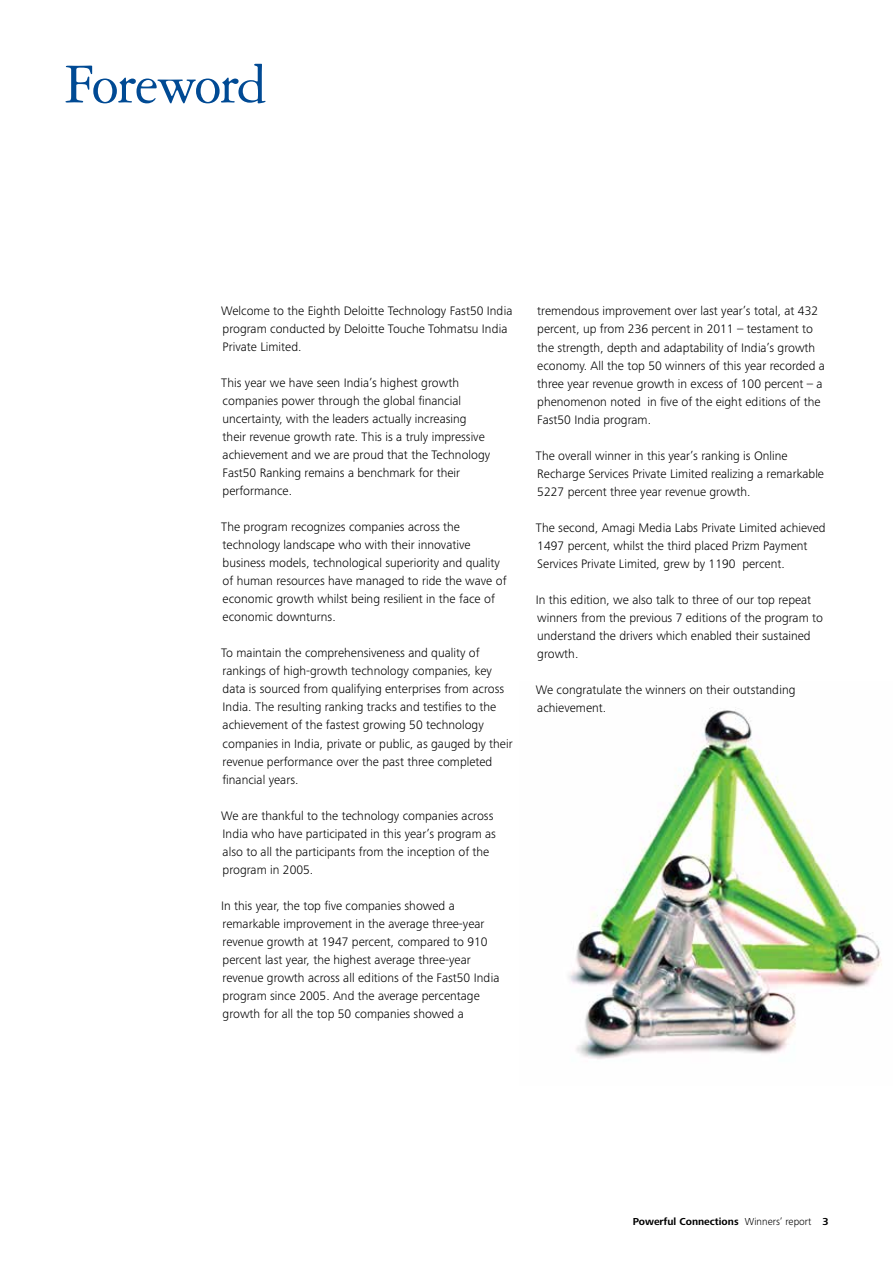
<style>
.page{position:relative;width:893px;height:1263px;background:#fff}
.page>*{position:absolute;margin:0;border:0;box-sizing:border-box;transform-origin:0 0}
.t1{font:60px "Garamond 3 LT Std";letter-spacing:-.035em;color:#004a94}
.t2{font:300 12.75px/18px "Frutiger Next Pro";color:#000}
.t3{font:700 10.5px "Frutiger Next Pro";color:#000}
.s1{font-weight:300}
</style>
<div class="page">
<img style="left:568px;top:707px;width:314px;height:352px">
<h1 class="t1" style="left:64px;top:52px;width:204px">Foreword</h1>
<p class="t2" style="left:221px;top:302px;width:293px">Welcome to the Eighth Deloitte Technology Fast50 India program conducted by Deloitte Touche Tohmatsu India<br>Private Limited.</p>
<p class="t2" style="left:221px;top:374px;width:271px">This year we have seen India’s highest growth companies power through the global financial uncertainty, with the leaders actually increasing their revenue growth rate. This is a truly impressive achievement and we are proud that the Technology Fast50 Ranking remains a benchmark for their performance.</p>
<p class="t2" style="left:221px;top:518px;width:287px">The program recognizes companies across the technology landscape who with their innovative business models, technological superiority and quality of human resources have managed to ride the wave of economic growth whilst being resilient in the face of economic downturns.</p>
<p class="t2" style="left:221px;top:644px;width:293px">To maintain the comprehensiveness and quality of rankings of high-growth technology companies, key data is sourced from qualifying enterprises from across India. The resulting ranking tracks and testifies to the achievement of the fastest growing 50 technology companies in India, private or public, as gauged by their revenue performance over the past three completed financial years.</p>
<p class="t2" style="left:221px;top:806px;width:276px">We are thankful to the technology companies across India who have participated in this year’s program as also to all the participants from the inception of the program in 2005.</p>
<p class="t2" style="left:221px;top:896px;width:280px">In this year, the top five companies showed a remarkable improvement in the average three-year revenue growth at 1947 percent, compared to 910 percent last year, the highest average three-year revenue growth across all editions of the Fast50 India program since 2005. And the average percentage growth for all the top 50 companies showed a</p>
<p class="t2" style="left:537px;top:302px;width:289px">tremendous improvement over last year’s total, at 432 percent, up from 236 percent in 2011 – testament to the strength, depth and adaptability of India’s growth economy. All the top 50 winners of this year recorded a three year revenue growth in excess of 100 percent – a phenomenon noted in five of the eight editions of the Fast50 India program.</p>
<p class="t2" style="left:536px;top:446px;width:290px">The overall winner in this year’s ranking is Online<br>Recharge Services Private Limited realizing a remarkable<br>5227 percent three year revenue growth.</p>
<p class="t2" style="left:536px;top:518px;width:291px">The second, Amagi Media Labs Private Limited achieved<br>1497 percent, whilst the third placed Prizm Payment<br>Services Private Limited, grew by 1190 percent.</p>
<p class="t2" style="left:536px;top:590px;width:289px">In this edition, we also talk to three of our top repeat winners from the previous 7 editions of the program to understand the drivers which enabled their sustained growth.</p>
<p class="t2" style="left:536px;top:680px;width:261px">We congratulate the winners on their outstanding achievement.</p>
<p class="t3" style="left:633px;top:1215px;width:197px">Powerful Connections <span class="s1">Winners’ report</span> 3</p>
</div>
